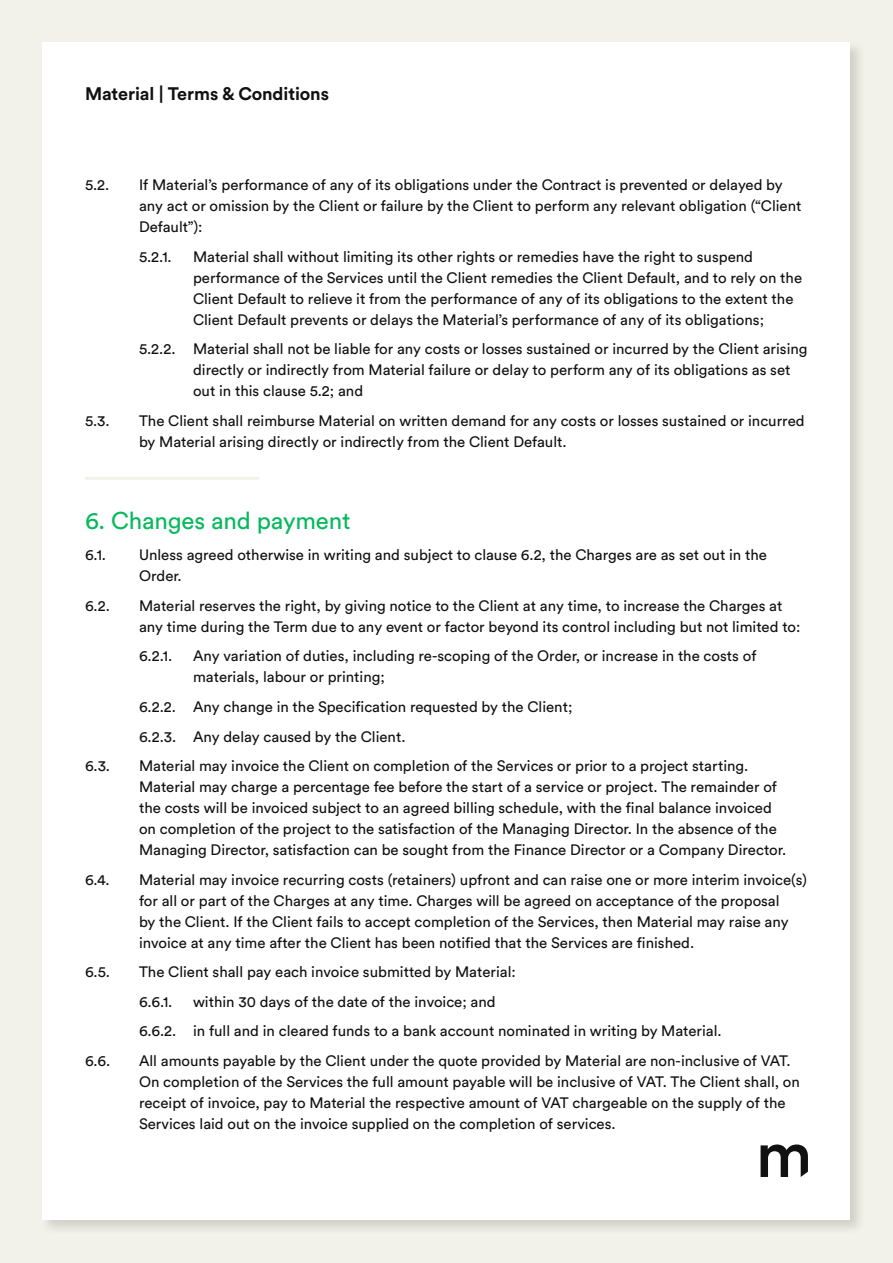
<style>
.page{position:relative;width:893px;height:1263px;background:#f2f2ea}
.page>*{position:absolute;margin:0;border:0;box-sizing:border-box;transform-origin:0 0}
.t1{font:24px "Circular Std";letter-spacing:-.005em;color:#07b85d}
.t2{font:700 18px "Circular Std";letter-spacing:-.005em;color:#111}
.t3{font:15px/21px "Circular Std";color:#111}
</style>
<div class="page">
<div style="left:40px;top:40px;width:826px;height:1196px;background:#111;opacity:.15"></div>
<div style="left:43px;top:43px;width:807px;height:1177px;background:#fff"></div>
<svg style="left:761px;top:1144px;width:47px;height:33px"></svg>
<hr style="left:85px;top:477px;width:174px;height:3px;background:#f2f2ea">
<p class="t2" style="left:85px;top:82px;width:245px">Material | Terms &amp; Conditions</p>
<p class="t3" style="left:85px;top:174px;width:26px">5.2.</p>
<p class="t3" style="left:139px;top:174px;width:664px">If Material’s performance of any of its obligations under the Contract is prevented or delayed by any act or omission by the Client or failure by the Client to perform any relevant obligation (“Client<br>Default”):</p>
<p class="t3" style="left:139px;top:246px;width:34px">5.2.1.</p>
<p class="t3" style="left:193px;top:246px;width:611px">Material shall without limiting its other rights or remedies have the right to suspend performance of the Services until the Client remedies the Client Default, and to rely on the Client Default to relieve it from the performance of any of its obligations to the extent the Client Default prevents or delays the Material’s performance of any of its obligations;</p>
<p class="t3" style="left:193px;top:338px;width:616px;text-indent:-54px">5.2.2. Material shall not be liable for any costs or losses sustained or incurred by the Client arising directly or indirectly from Material failure or delay to perform any of its obligations as set out in this clause 5.2; and</p>
<p class="t3" style="left:85px;top:410px;width:26px">5.3.</p>
<p class="t3" style="left:139px;top:410px;width:667px">The Client shall reimburse Material on written demand for any costs or losses sustained or incurred by Material arising directly or indirectly from the Client Default.</p>
<p class="t1" style="left:85px;top:506px;width:267px">6. Changes and payment</p>
<p class="t3" style="left:85px;top:544px;width:23px">6.1.</p>
<p class="t3" style="left:139px;top:544px;width:629px">Unless agreed otherwise in writing and subject to clause 6.2, the Charges are as set out in the<br>Order.</p>
<p class="t3" style="left:85px;top:595px;width:26px">6.2.</p>
<p class="t3" style="left:139px;top:595px;width:663px">Material reserves the right, by giving notice to the Client at any time, to increase the Charges at any time during the Term due to any event or factor beyond its control including but not limited to:</p>
<p class="t3" style="left:139px;top:645px;width:35px">6.2.1.</p>
<p class="t3" style="left:193px;top:645px;width:565px">Any variation of duties, including re-scoping of the Order, or increase in the costs of materials, labour or printing;</p>
<p class="t3" style="left:139px;top:696px;width:435px">6.2.2. Any change in the Specification requested by the Client;</p>
<p class="t3" style="left:139px;top:725px;width:268px">6.2.3. Any delay caused by the Client.</p>
<p class="t3" style="left:85px;top:755px;width:27px">6.3.</p>
<p class="t3" style="left:139px;top:755px;width:649px">Material may invoice the Client on completion of the Services or prior to a project starting.<br>Material may charge a percentage fee before the start of a service or project. The remainder of the costs will be invoiced subject to an agreed billing schedule, with the final balance invoiced on completion of the project to the satisfaction of the Managing Director. In the absence of the Managing Director, satisfaction can be sought from the Finance Director or a Company Director.</p>
<p class="t3" style="left:85px;top:868px;width:26px">6.4.</p>
<p class="t3" style="left:139px;top:868px;width:670px">Material may invoice recurring costs (retainers) upfront and can raise one or more interim invoice(s) for all or part of the Charges at any time. Charges will be agreed on acceptance of the proposal<br>by the Client. If the Client fails to accept completion of the Services, then Material may raise any invoice at any time after the Client has been notified that the Services are finished.</p>
<p class="t3" style="left:85px;top:961px;width:26px">6.5.</p>
<p class="t3" style="left:139px;top:961px;width:378px">The Client shall pay each invoice submitted by Material:</p>
<p class="t3" style="left:139px;top:990px;width:35px">6.6.1.</p>
<p class="t3" style="left:193px;top:990px;width:304px">within 30 days of the date of the invoice; and</p>
<p class="t3" style="left:139px;top:1020px;width:584px">6.6.2. in full and in cleared funds to a bank account nominated in writing by Material.</p>
<p class="t3" style="left:85px;top:1049px;width:27px">6.6.</p>
<p class="t3" style="left:139px;top:1049px;width:662px">All amounts payable by the Client under the quote provided by Material are non-inclusive of VAT.<br>On completion of the Services the full amount payable will be inclusive of VAT. The Client shall, on receipt of invoice, pay to Material the respective amount of VAT chargeable on the supply of the Services laid out on the invoice supplied on the completion of services.</p>
</div>
